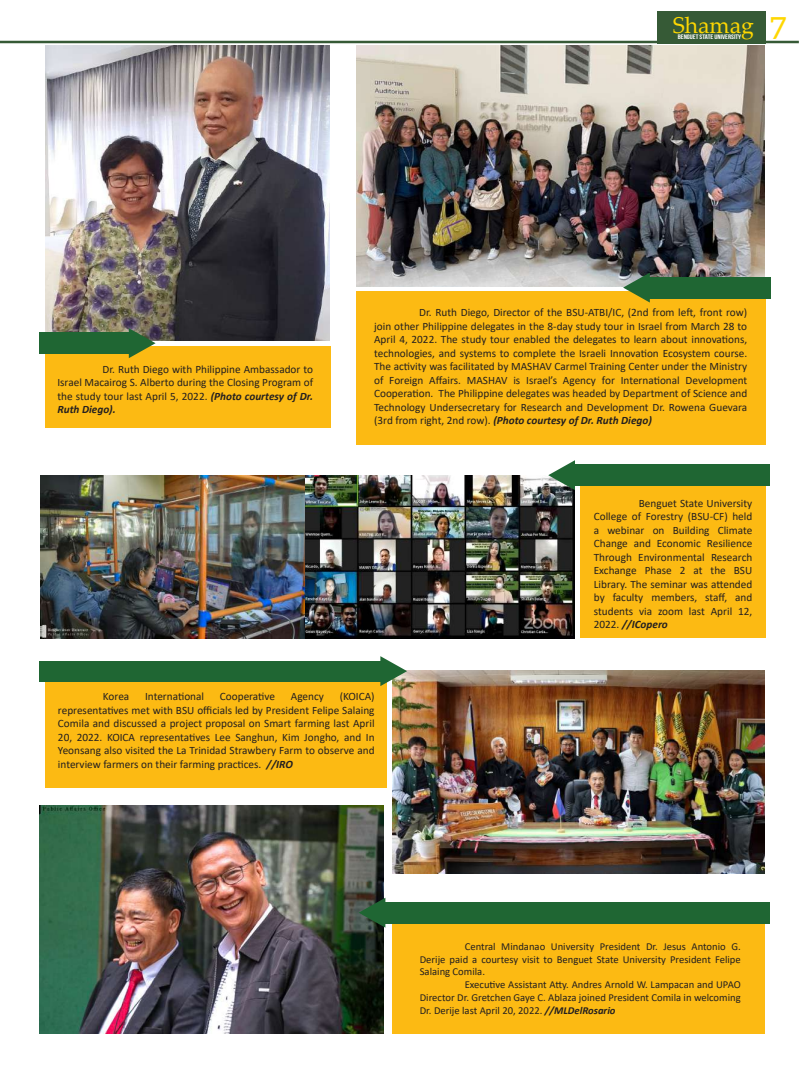
<style>
.page{position:relative;width:810px;height:1080px;background:#fff}
.page>*{position:absolute;margin:0;border:0;box-sizing:border-box;transform-origin:0 0}
.t1{font:30.5px "Aleo";color:#fed702}
.t2{font:22.88px "Palatino Linotype";color:#fed702}
.t3{font:11.25px/13.5px "Calibri";color:#231f20;text-align:justify}
.t4{font:10.62px "Calibri";color:#231f20}
.t5{font:6.5px "Bebas Neue";color:#fff;scale:1.18 1}
.s1{font-weight:700;font-style:italic}
</style>
<div class="page">
<hr style="left:0;top:41px;width:799px;height:2px;background:#365a36">
<div style="left:658px;top:11px;width:108px;height:32px;background:#365a36"></div>
<img style="left:40px;top:475px;width:266px;height:163px">
<img style="left:306px;top:475px;width:268px;height:163px">
<img style="left:392px;top:670px;width:373px;height:203px">
<img style="left:45px;top:45px;width:284px;height:295px">
<img style="left:356px;top:45px;width:409px;height:241px">
<div style="left:45px;top:347px;width:286px;height:81px;background:#fcba13"></div>
<div style="left:356px;top:291px;width:410px;height:154px;background:#fcba13"></div>
<div style="left:648px;top:277px;width:122px;height:21px;background:#1f6633"></div>
<svg style="left:623px;top:273px;width:27px;height:30px"></svg>
<div style="left:39px;top:333px;width:94px;height:21px;background:#1f6633"></div>
<svg style="left:129px;top:328px;width:27px;height:30px"></svg>
<div style="left:46px;top:681px;width:341px;height:106px;background:#fcba13"></div>
<div style="left:39px;top:661px;width:348px;height:20px;background:#1f6633"></div>
<svg style="left:380px;top:656px;width:27px;height:30px"></svg>
<img style="left:39px;top:805px;width:344px;height:229px">
<div style="left:392px;top:924px;width:373px;height:110px;background:#fcba13"></div>
<div style="left:383px;top:903px;width:387px;height:21px;background:#1f6633"></div>
<svg style="left:359px;top:898px;width:26px;height:30px"></svg>
<div style="left:580px;top:486px;width:186px;height:152px;background:#fcba13"></div>
<div style="left:574px;top:464px;width:196px;height:22px;background:#1f6633"></div>
<svg style="left:548px;top:460px;width:27px;height:30px"></svg>
<h2 class="t2" style="left:673px;top:9px;width:83px">Shamag</h2>
<p class="t5" style="left:678px;top:33px;width:55px">BENGUET STATE UNIVERSITY</p>
<h1 class="t1" style="left:770px;top:11px;width:18px">7</h1>
<p class="t3" style="left:57px;top:362px;width:257px;text-indent:45px">Dr. Ruth Diego with Philippine Ambassador to Israel Macairog S. Alberto during the Closing Program of the study tour last April 5, 2022. <span class="s1">(Photo courtesy of Dr.<br>Ruth Diego).</span></p>
<p class="t3" style="left:374px;top:305px;width:375px;text-indent:45px">Dr. Ruth Diego, Director of the BSU-ATBI/IC, (2nd from left, front row) join other Philippine delegates in the 8-day study tour in Israel from March 28 to April 4, 2022. The study tour enabled the delegates to learn about innovations, technologies, and systems to complete the Israeli Innovation Ecosystem course.<br>The activity was facilitated by MASHAV Carmel Training Center under the Ministry of Foreign Affairs. MASHAV is Israel’s Agency for International Development Cooperation. The Philippine delegates was headed by Department of Science and Technology Undersecretary for Research and Development Dr. Rowena Guevara (3rd from right, 2nd row). <span class="s1">(Photo courtesy of Dr. Ruth Diego)</span></p>
<p class="t3" style="left:594px;top:496px;width:160px;text-indent:45px">Benguet State University College of Forestry (BSU-CF) held a webinar on Building Climate Change and Economic Resilience Through Environmental Research Exchange Phase 2 at the BSU Library. The seminar was attended by faculty members, staff, and students via zoom last April 12, 2022. <span class="s1">//ICopero</span></p>
<p class="t3" style="left:58px;top:690px;width:318px;text-indent:282px">(KOICA) representatives met with BSU officials led by President Felipe Salaing Comila and discussed a project proposal on Smart farming last April 20, 2022. KOICA representatives Lee Sanghun, Kim Jongho, and In Yeonsang also visited the La Trinidad Strawbery Farm to observe and interview farmers on their farming practices. <span class="s1">//IRO</span></p>
<p class="t3" style="left:103px;top:690px;width:28px">Korea</p>
<p class="t3" style="left:145px;top:690px;width:61px">International</p>
<p class="t3" style="left:220px;top:690px;width:57px">Cooperative</p>
<p class="t3" style="left:291px;top:690px;width:35px">Agency</p>
<p class="t4" style="left:465px;top:939px;width:278px">Central Mindanao University President Dr. Jesus Antonio G.</p>
<p class="t4" style="left:420px;top:952px;width:323px">Derije paid a courtesy visit to Benguet State University President Felipe</p>
<p class="t4" style="left:420px;top:964px;width:67px">Salaing Comila.</p>
<p class="t4" style="left:465px;top:977px;width:278px">Executive Assistant Atty. Andres Arnold W. Lampacan and UPAO</p>
<p class="t4" style="left:420px;top:990px;width:323px">Director Dr. Gretchen Gaye C. Ablaza joined President Comila in welcoming</p>
<p class="t4" style="left:420px;top:1003px;width:197px">Dr. Derije last April 20, 2022. <span class="s1">//MLDelRosario</span></p>
</div>
